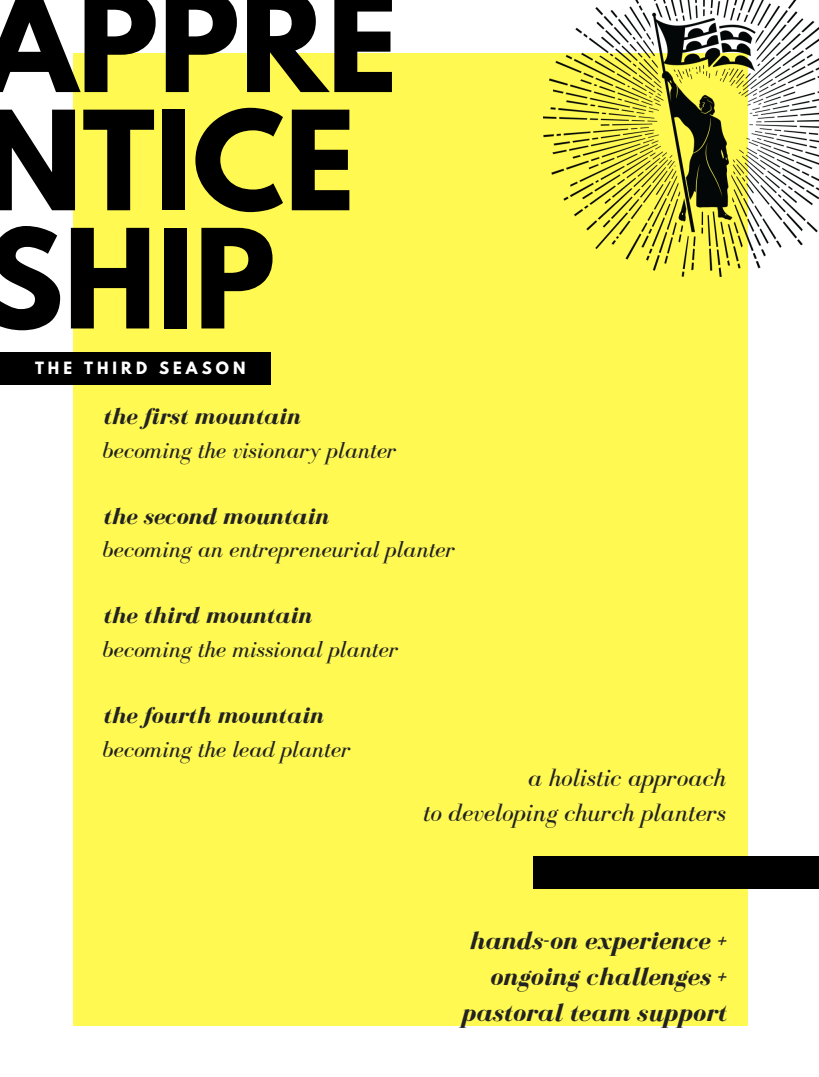
<style>
.page{position:relative;width:819px;height:1077px;background:#fff}
.page>*{position:absolute;margin:0;border:0;box-sizing:border-box;transform-origin:0 0}
.t1{font:700 122px/118.2px "League Spartan";color:#000}
.t2{font:italic 700 25.8px "Bodoni FLF";color:#222}
.t3{font:italic 25.8px "Bodoni FLF";color:#222}
.t4{font:italic 23.8px "Bodoni FLF";color:#222}
.t5{font:italic 700 23.8px "Bodoni FLF";color:#222}
.t6{font:700 15px "League Spartan";letter-spacing:.265em;color:#fff}
</style>
<div class="page">
<div style="left:74px;top:54px;width:674px;height:972px;background:#fff952"></div>
<div style="left:0;top:352px;width:271px;height:33px;background:#000"></div>
<div style="left:533px;top:857px;width:286px;height:32px;background:#000"></div>
<img style="left:543px;top:0;width:276px;height:277px">
<p class="t1" style="left:-18px;top:-1px;width:418px">APPRE<br>NTICE<br>SHIP</p>
<p class="t6" style="left:35px;top:361px;width:212px">THE THIRD SEASON</p>
<p class="t5" style="left:103px;top:404px;width:199px">the first mountain</p>
<p class="t4" style="left:103px;top:437px;width:295px">becoming the visionary planter</p>
<p class="t5" style="left:103px;top:503px;width:227px">the second mountain</p>
<p class="t4" style="left:103px;top:537px;width:354px">becoming an entrepreneurial planter</p>
<p class="t5" style="left:103px;top:603px;width:210px">the third mountain</p>
<p class="t4" style="left:103px;top:636px;width:297px">becoming the missional planter</p>
<p class="t5" style="left:103px;top:703px;width:222px">the fourth mountain</p>
<p class="t4" style="left:103px;top:736px;width:249px">becoming the lead planter</p>
<p class="t3" style="left:528px;top:763px;width:200px">a holistic approach</p>
<p class="t3" style="left:423px;top:799px;width:304px">to developing church planters</p>
<p class="t2" style="left:469px;top:927px;width:259px">hands-on experience +</p>
<p class="t2" style="left:490px;top:963px;width:238px">ongoing challenges +</p>
<p class="t2" style="left:461px;top:999px;width:267px">pastoral team support</p>
</div>
